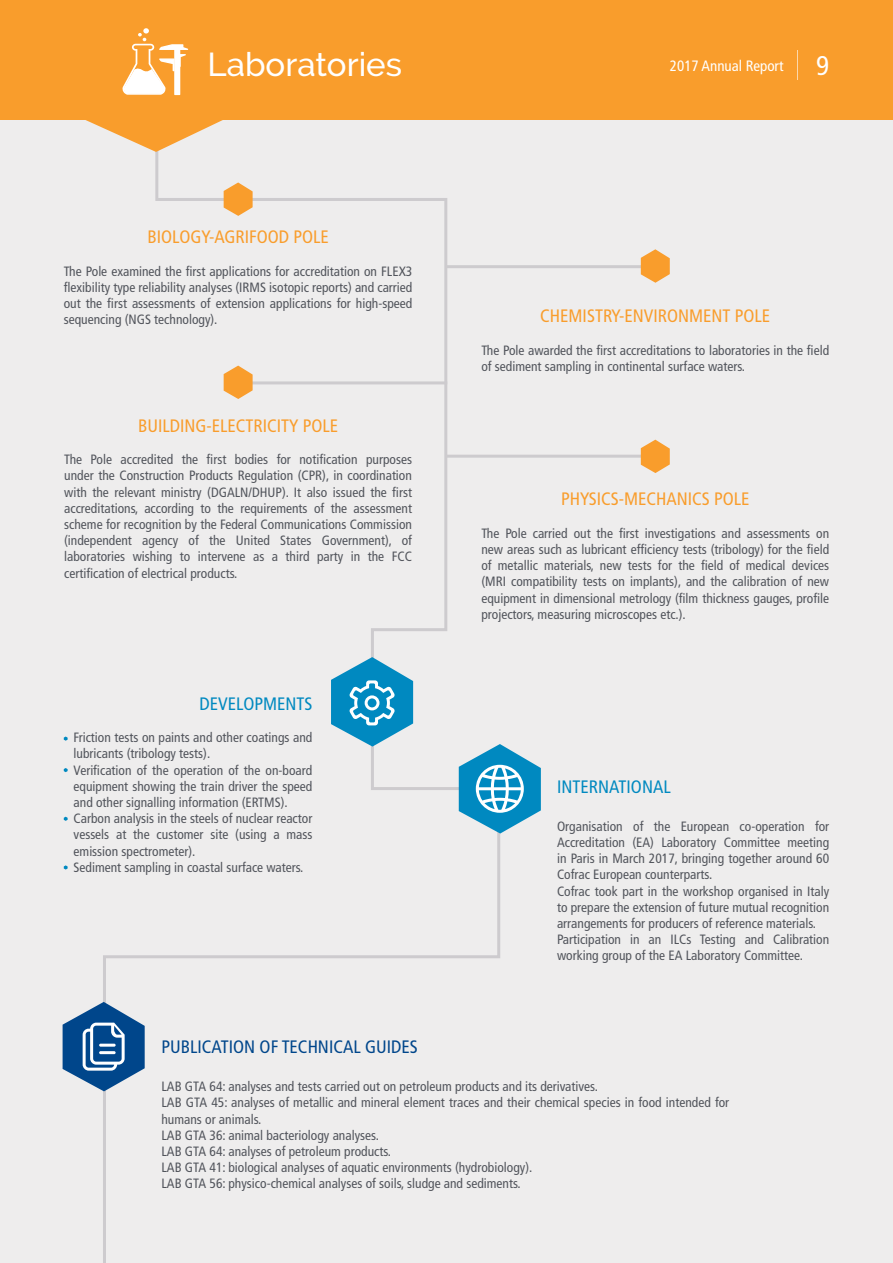
<style>
.page{position:relative;width:893px;height:1263px;background:#fff}
.page>*{position:absolute;margin:0;border:0;box-sizing:border-box;transform-origin:0 0}
.t1{font:500 33px "Raleway";color:#fff}
.t2{font:condensed 18px "Frutiger LT Std";color:#f99d2c}
.t3{font:condensed 18px "Frutiger LT Std";color:#00468b}
.t4{font:condensed 18px "Frutiger LT Std";color:#0089c0}
.t5{font:condensed 15px "Frutiger LT Std";color:#fff}
.t6{font:condensed 13.5px/16.2px "Frutiger LT Std";color:#52555c}
.s1{font-size:27px}
</style>
<div class="page">
<div style="left:0;top:69px;width:893px;height:1194px;background:#eeeded"></div>
<hr style="left:445px;top:265px;width:210px;height:3px;background:#cdcbce">
<hr style="left:445px;top:455px;width:210px;height:3px;background:#cdcbce">
<svg style="left:103px;top:152px;width:399px;height:1111px"></svg>
<div style="left:0;top:0;width:893px;height:120px;background:#f99d2c"></div>
<svg style="left:85px;top:28px;width:138px;height:124px"></svg>
<svg style="left:224px;top:182px;width:29px;height:34px"></svg>
<svg style="left:641px;top:249px;width:29px;height:34px"></svg>
<svg style="left:641px;top:440px;width:29px;height:33px"></svg>
<svg style="left:224px;top:366px;width:29px;height:33px"></svg>
<svg style="left:331px;top:657px;width:82px;height:89px"></svg>
<svg style="left:459px;top:744px;width:82px;height:89px"></svg>
<svg style="left:63px;top:1002px;width:82px;height:89px"></svg>
<svg style="left:64px;top:736px;width:4px;height:5px"></svg>
<svg style="left:64px;top:768px;width:4px;height:4px"></svg>
<svg style="left:64px;top:817px;width:4px;height:4px"></svg>
<svg style="left:64px;top:865px;width:4px;height:4px"></svg>
<hr style="left:797px;top:50px;width:1px;height:30px;background:#fff">
<h1 class="t1" style="left:207px;top:46px;width:196px">Laboratories</h1>
<h2 class="t2" style="left:147px;top:227px;width:183px">BIOLOGY-AGRIFOOD POLE</h2>
<p class="t6" style="left:64px;top:263px;width:350px;text-align:justify">The Pole examined the first applications for accreditation on FLEX3 flexibility type reliability analyses (IRMS isotopic reports) and carried out the first assessments of extension applications for high-speed sequencing (NGS technology).</p>
<h2 class="t2" style="left:138px;top:415px;width:201px">BUILDING-ELECTRICITY POLE</h2>
<p class="t6" style="left:64px;top:452px;width:349px;text-align:justify">The Pole accredited the first bodies for notification purposes under the Construction Products Regulation (CPR), in coordination with the relevant ministry (DGALN/DHUP). It also issued the first accreditations, according to the requirements of the assessment scheme for recognition by the Federal Communications Commission (independent agency of the United States Government), of laboratories wishing to intervene as a third party in the FCC certification of electrical products.</p>
<h2 class="t4" style="left:199px;top:693px;width:115px">DEVELOPMENTS</h2>
<p class="t6" style="left:74px;top:729px;width:240px">Friction tests on paints and other coatings and lubricants (tribology tests).<br>Verification of the operation of the on-board equipment showing the train driver the speed and other signalling information (ERTMS).<br>Carbon analysis in the steels of nuclear reactor vessels at the customer site (using a mass emission spectrometer).<br>Sediment sampling in coastal surface waters.</p>
<p class="t5" style="left:670px;top:57px;width:161px">2017 Annual Report <span class="s1">9</span></p>
<h2 class="t2" style="left:540px;top:306px;width:231px">CHEMISTRY-ENVIRONMENT POLE</h2>
<p class="t6" style="left:481px;top:342px;width:349px">The Pole awarded the first accreditations to laboratories in the field of sediment sampling in continental surface waters.</p>
<h2 class="t2" style="left:561px;top:489px;width:190px">PHYSICS-MECHANICS POLE</h2>
<p class="t6" style="left:481px;top:525px;width:349px;text-align:justify">The Pole carried out the first investigations and assessments on new areas such as lubricant efficiency tests (tribology) for the field of metallic materials, new tests for the field of medical devices (MRI compatibility tests on implants), and the calibration of new equipment in dimensional metrology (film thickness gauges, profile projectors, measuring microscopes etc.).</p>
<h2 class="t4" style="left:557px;top:776px;width:115px">INTERNATIONAL</h2>
<p class="t6" style="left:557px;top:818px;width:274px">Organisation of the European co-operation for Accreditation (EA) Laboratory Committee meeting in Paris in March 2017, bringing together around 60<br>Cofrac European counterparts.<br>Cofrac took part in the workshop organised in Italy to prepare the extension of future mutual recognition arrangements for producers of reference materials.<br>Participation in an ILCs Testing and Calibration working group of the EA Laboratory Committee.</p>
<h2 class="t3" style="left:161px;top:1037px;width:258px">PUBLICATION OF TECHNICAL GUIDES</h2>
<p class="t6" style="left:161px;top:1078px;width:569px">LAB GTA 64: analyses and tests carried out on petroleum products and its derivatives.<br>LAB GTA 45: analyses of metallic and mineral element traces and their chemical species in food intended for humans or animals.<br>LAB GTA 36: animal bacteriology analyses.<br>LAB GTA 64: analyses of petroleum products.<br>LAB GTA 41: biological analyses of aquatic environments (hydrobiology).<br>LAB GTA 56: physico-chemical analyses of soils, sludge and sediments.</p>
</div>
